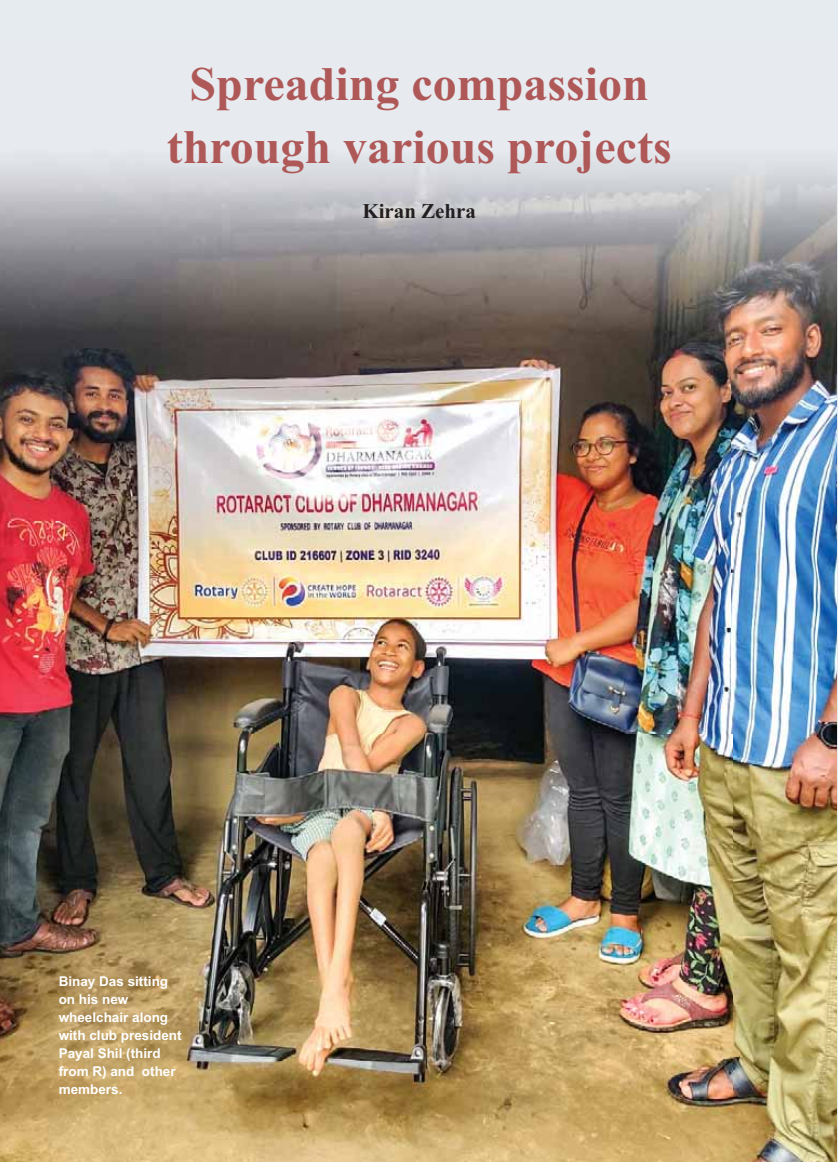
<style>
.page{position:relative;width:838px;height:1162px;background:#fff}
.page>*{position:absolute;margin:0;border:0;box-sizing:border-box;transform-origin:0 0}
.t1{font:700 48px/62.4px "Times New Roman";color:#af5858;text-align:center}
.t2{font:700 21px "Times New Roman";color:#231f20}
.t3{font:700 13.5px/18px "Arial";color:#fff}
</style>
<div class="page">
<div style="left:0;top:0;width:837px;height:1161px;background:#e6ebf0"></div>
<img style="left:0;top:162px;width:731px;height:999px">
<img style="left:731px;top:162px;width:105px;height:999px">
<h1 class="t1" style="left:167px;top:58px;width:506px">Spreading compassion through various projects</h1>
<h2 class="t2" style="left:362px;top:204px;width:115px">Kiran Zehra</h2>
<p class="t3" style="left:59px;top:973px;width:125px">Binay Das sitting on his new wheelchair along with club president<br>Payal Shil (third from R) and other members.</p>
</div>
